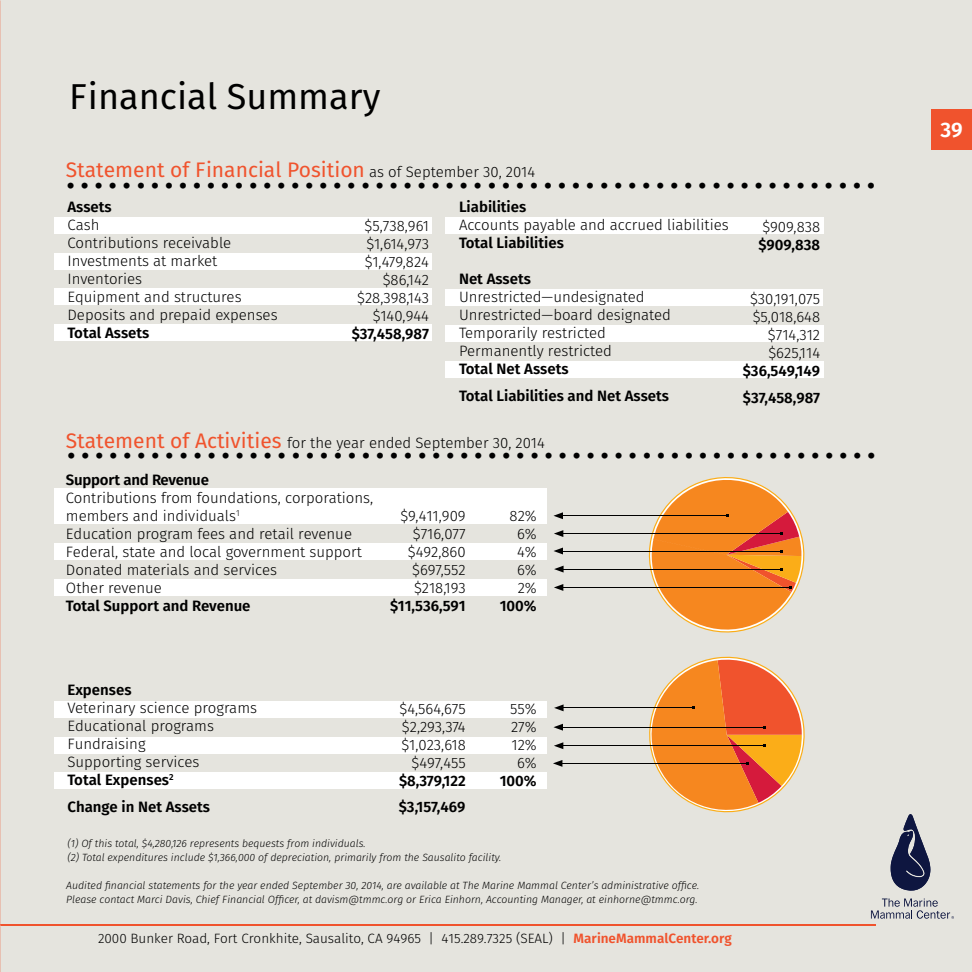
<style>
.page{position:relative;width:972px;height:972px;background:#e5e4de}
.page>*{position:absolute;margin:0;border:0;box-sizing:border-box;transform-origin:0 0}
.t1{font:36px "Fira Sans";color:#000}
.t2{font:900 27px "Fira Sans";color:#000}
.t3{font:21px "Fira Sans";color:#f0532d}
.t4{font:600 21px "Fira Sans";color:#fff}
.t5{font:300 15px/18px "Fira Sans";color:#000}
.t6{font:600 15px/27px "Fira Sans";color:#000}
.t7{font:300 13.5px "Fira Sans";color:#000}
.t8{font:italic 300 10.5px/13.5px "Fira Sans";color:#000}
.s1{font-weight:300;font-size:15px;color:#000}
.s2{font-weight:400;font-size:21px;color:#f0532d}
.s3{font-weight:600}
.s4{font-weight:600;color:#f0532d}
</style>
<div class="page">
<div style="left:54px;top:701px;width:493px;height:17px;background:#fff"></div>
<div style="left:54px;top:737px;width:493px;height:16px;background:#fff"></div>
<div style="left:54px;top:772px;width:493px;height:16px;background:#fff"></div>
<div style="left:54px;top:489px;width:493px;height:35px;background:#fff"></div>
<div style="left:54px;top:544px;width:493px;height:16px;background:#fff"></div>
<div style="left:54px;top:579px;width:493px;height:17px;background:#fff"></div>
<div style="left:54px;top:218px;width:378px;height:16px;background:#fff"></div>
<div style="left:54px;top:253px;width:378px;height:17px;background:#fff"></div>
<div style="left:54px;top:289px;width:378px;height:16px;background:#fff"></div>
<div style="left:54px;top:325px;width:378px;height:16px;background:#fff"></div>
<div style="left:446px;top:290px;width:378px;height:16px;background:#fff"></div>
<div style="left:446px;top:217px;width:378px;height:17px;background:#fff"></div>
<div style="left:446px;top:325px;width:378px;height:17px;background:#fff"></div>
<div style="left:446px;top:361px;width:378px;height:16px;background:#fff"></div>
<div style="left:932px;top:109px;width:40px;height:41px;background:#f0532d"></div>
<svg style="left:890px;top:814px;width:41px;height:77px"></svg>
<svg style="left:871px;top:899px;width:83px;height:20px"></svg>
<hr style="left:0;top:925px;width:876px;height:1px;background:#f0532d">
<hr style="left:560px;top:515px;width:168px;height:1px;background:#000">
<svg style="left:554px;top:512px;width:9px;height:7px"></svg>
<hr style="left:561px;top:708px;width:133px;height:1px;background:#000">
<svg style="left:554px;top:704px;width:10px;height:7px"></svg>
<hr style="left:560px;top:727px;width:205px;height:1px;background:#000">
<svg style="left:554px;top:724px;width:9px;height:7px"></svg>
<hr style="left:561px;top:745px;width:204px;height:1px;background:#000">
<svg style="left:554px;top:742px;width:9px;height:7px"></svg>
<hr style="left:560px;top:763px;width:188px;height:1px;background:#000">
<svg style="left:553px;top:760px;width:9px;height:7px"></svg>
<svg style="left:641px;top:656px;width:164px;height:157px"></svg>
<hr style="left:561px;top:533px;width:221px;height:1px;background:#000">
<svg style="left:554px;top:530px;width:9px;height:7px"></svg>
<hr style="left:560px;top:551px;width:222px;height:1px;background:#000">
<svg style="left:554px;top:548px;width:9px;height:6px"></svg>
<hr style="left:561px;top:569px;width:221px;height:1px;background:#000">
<svg style="left:554px;top:566px;width:10px;height:7px"></svg>
<hr style="left:561px;top:587px;width:230px;height:1px;background:#000">
<svg style="left:554px;top:584px;width:9px;height:7px"></svg>
<svg style="left:648px;top:477px;width:157px;height:156px"></svg>
<h1 class="t1" style="left:69px;top:71px;width:313px">Financial Summary</h1>
<h3 class="t3" style="left:66px;top:155px;width:471px">Statement of Financial Position <span class="s1">as of September 30, 2014</span></h3>
<p class="t5" style="left:357px;top:217px;width:73px;text-align:right">$5,738,961 $1,614,973 $1,479,824 $86,142 $28,398,143 $140,944</p>
<p class="t6" style="left:352px;top:320px;width:79px">$37,458,987</p>
<h2 class="t2" style="left:68px;top:160px;width:808px">..........................................................</h2>
<p class="t6" style="left:459px;top:193px;width:69px">Liabilities</p>
<p class="t5" style="left:459px;top:216px;width:271px">Accounts payable and accrued liabilities</p>
<p class="t6" style="left:459px;top:229px;width:106px">Total Liabilities</p>
<p class="t6" style="left:459px;top:265px;width:74px">Net Assets</p>
<p class="t5" style="left:459px;top:288px;width:213px">Unrestricted—undesignated<br>Unrestricted—board designated<br>Temporarily restricted<br>Permanently restricted</p>
<p class="t6" style="left:459px;top:355px;width:212px">Total Net Assets<br>Total Liabilities and Net Assets</p>
<p class="t6" style="left:68px;top:194px;width:46px">Assets</p>
<p class="t5" style="left:68px;top:216px;width:212px">Cash<br>Contributions receivable<br>Investments at market<br>Inventories<br>Equipment and structures<br>Deposits and prepaid expenses</p>
<p class="t6" style="left:68px;top:320px;width:83px">Total Assets</p>
<p class="t5" style="left:762px;top:217px;width:59px">$909,838</p>
<p class="t6" style="left:759px;top:231px;width:63px">$909,838</p>
<p class="t5" style="left:750px;top:289px;width:72px;text-align:right">$30,191,075 $5,018,648 $714,312 $625,114</p>
<p class="t6" style="left:743px;top:357px;width:79px">$36,549,149 $37,458,987</p>
<p class="t5" style="left:66px;top:434px;width:481px"><span class="s2">Statement of Activities</span> for the year ended September 30, 2014</p>
<h2 class="t2" style="left:68px;top:430px;width:808px">..........................................................</h2>
<p class="t6" style="left:66px;top:466px;width:145px">Support and Revenue</p>
<p class="t5" style="left:66px;top:489px;width:309px">Contributions from foundations, corporations, members and individuals<sup>1<br></sup>Education program fees and retail revenue Federal, state and local government support Donated materials and services<br>Other revenue</p>
<p class="t6" style="left:66px;top:592px;width:186px">Total Support and Revenue</p>
<p class="t5" style="left:400px;top:506px;width:67px;text-align:right">$9,411,909 $716,077 $492,860 $697,552 $218,193</p>
<p class="t6" style="left:390px;top:592px;width:77px">$11,536,591</p>
<p class="t5" style="left:510px;top:506px;width:29px;text-align:center">82%<br>6%<br>4%<br>6%<br>2%</p>
<p class="t6" style="left:500px;top:592px;width:38px">100%</p>
<p class="t6" style="left:68px;top:677px;width:66px">Expenses</p>
<p class="t5" style="left:68px;top:699px;width:191px">Veterinary science programs<br>Educational programs<br>Fundraising<br>Supporting services<br><span class="s3">Total Expenses</span><sup>2</sup></p>
<p class="t6" style="left:68px;top:794px;width:144px">Change in Net Assets</p>
<p class="t6" style="left:399px;top:794px;width:68px">$3,157,469</p>
<p class="t5" style="left:400px;top:700px;width:68px;text-align:right">$4,564,675 $2,293,374 $1,023,618 $497,455</p>
<p class="t6" style="left:399px;top:767px;width:68px">$8,379,122</p>
<p class="t5" style="left:510px;top:700px;width:28px;text-align:center">55%<br>27%<br>12%<br>6%</p>
<p class="t6" style="left:500px;top:767px;width:38px">100%</p>
<p class="t8" style="left:68px;top:837px;width:435px">(1) Of this total, $4,280,126 represents bequests from individuals.<br>(2) Total expenditures include $1,366,000 of depreciation, primarily from the Sausalito facility.</p>
<p class="t8" style="left:66px;top:879px;width:635px">Audited financial statements for the year ended September 30, 2014, are available at The Marine Mammal Center’s administrative office.<br>Please contact Marci Davis, Chief Financial Officer, at davism@tmmc.org or Erica Einhorn, Accounting Manager, at einhorne@tmmc.org.</p>
<p class="t7" style="left:98px;top:929px;width:635px">2000 Bunker Road, Fort Cronkhite, Sausalito, CA 94965 | 415.289.7325 (SEAL) | <span class="s4">MarineMammalCenter.org</span></p>
<h3 class="t4" style="left:940px;top:115px;width:24px">39</h3>
</div>
